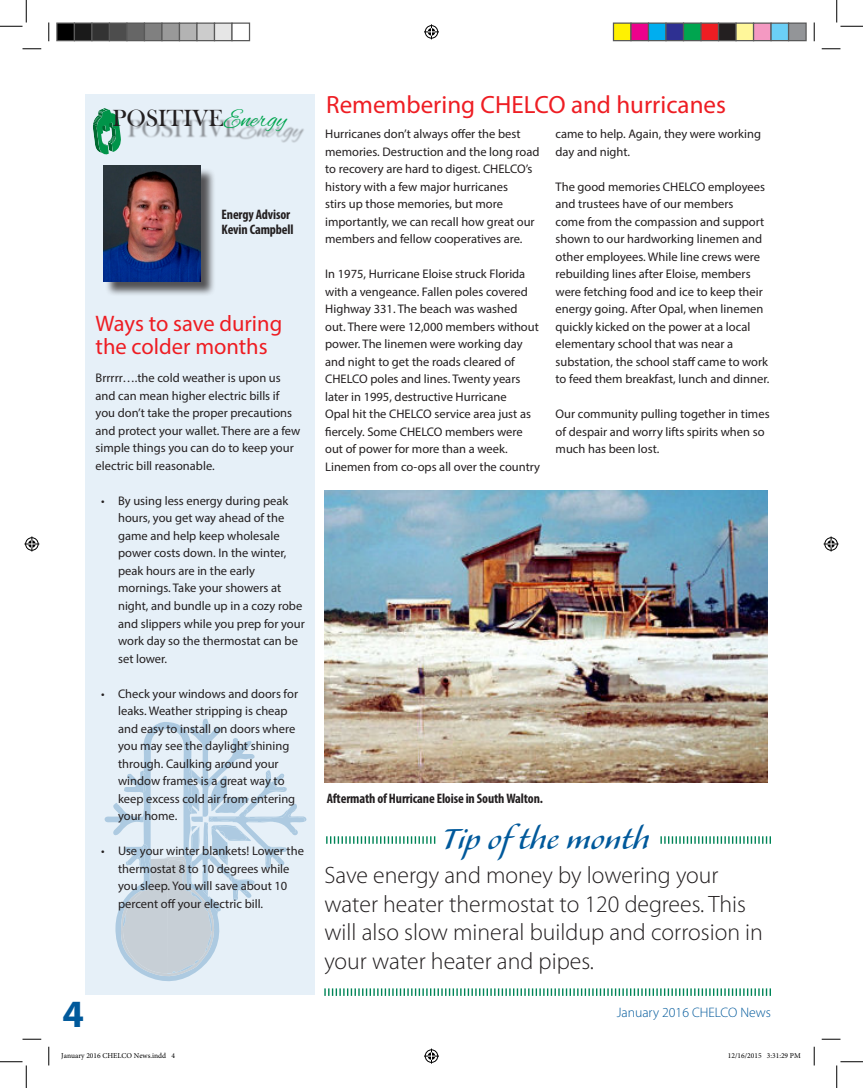
<style>
.page{position:relative;width:863px;height:1088px;background:#fff}
.page>*{position:absolute;margin:0;border:0;box-sizing:border-box;transform-origin:0 0}
.t1{font:700 38.75px "Myriad Pro";color:#00599b}
.body{font:37.5px "Alexa Std";color:#00599b}
.t2{font:25px "Myriad Pro";color:#ee1d23}
.t3{font:24px "Bask Old Face";color:#231f20}
.body-2{font:300 23.75px/28.8px "Myriad Pro";color:#231f20}
.t4{font:22.5px/23.8px "Myriad Pro";color:#ee1d23}
.t5{font:700 condensed 13.75px "Myriad Pro";letter-spacing:-.01em;color:#231f20}
.t6{font:300 13.75px "Myriad Pro";color:#00599b}
.t7{font:12.5px/17.5px "Myriad Pro";color:#231f20}
.t8{font:7.5px "Minion Pro";color:#000}
.s1{font-family:"Alex Brush";font-size:25.38px;color:#00a54f}
</style>
<div class="page">
<div style="left:85px;top:94px;width:230px;height:901px;background:#e6f0f8"></div>
<svg style="left:93px;top:108px;width:28px;height:46px"></svg>
<img style="left:128px;top:118px;width:176px;height:25px">
<div style="left:105px;top:168px;width:111px;height:129px;background:#231f20;opacity:.75"></div>
<img style="left:103px;top:166px;width:97px;height:115px">
<svg style="left:326px;top:836px;width:109px;height:7px"></svg>
<svg style="left:660px;top:836px;width:111px;height:7px"></svg>
<svg style="left:324px;top:988px;width:447px;height:7px"></svg>
<img style="left:325px;top:490px;width:442px;height:293px">
<svg style="left:105px;top:718px;width:202px;height:263px"></svg>
<svg style="left:22px;top:48px;width:19px;height:2px"></svg>
<svg style="left:821px;top:48px;width:19px;height:2px"></svg>
<svg style="left:22px;top:1038px;width:19px;height:2px"></svg>
<svg style="left:821px;top:1038px;width:19px;height:2px"></svg>
<svg style="left:48px;top:22px;width:2px;height:19px"></svg>
<svg style="left:48px;top:1046px;width:2px;height:19px"></svg>
<svg style="left:813px;top:22px;width:2px;height:19px"></svg>
<svg style="left:813px;top:1046px;width:2px;height:19px"></svg>
<svg style="left:0;top:0;width:27px;height:27px"></svg>
<svg style="left:0;top:1061px;width:27px;height:27px"></svg>
<svg style="left:836px;top:0;width:26px;height:27px"></svg>
<svg style="left:836px;top:1061px;width:26px;height:27px"></svg>
<svg style="left:424px;top:24px;width:15px;height:15px"></svg>
<svg style="left:424px;top:1048px;width:15px;height:15px"></svg>
<svg style="left:24px;top:536px;width:15px;height:15px"></svg>
<svg style="left:823px;top:536px;width:15px;height:15px"></svg>
<div style="left:57px;top:23px;width:17px;height:18px;background:#000"></div>
<div style="left:56px;top:22px;width:19px;height:19px;border:1px solid #595959"></div>
<div style="left:74px;top:23px;width:18px;height:18px;background:#1a1a1a"></div>
<div style="left:74px;top:22px;width:18px;height:19px;border:1px solid #595959"></div>
<div style="left:92px;top:23px;width:17px;height:18px;background:#333"></div>
<div style="left:91px;top:22px;width:19px;height:19px;border:1px solid #595959"></div>
<div style="left:109px;top:23px;width:18px;height:18px;background:#4d4d4d"></div>
<div style="left:109px;top:22px;width:19px;height:19px;border:1px solid #595959"></div>
<div style="left:127px;top:23px;width:17px;height:18px;background:#666"></div>
<div style="left:126px;top:22px;width:19px;height:19px;border:1px solid #595959"></div>
<div style="left:144px;top:23px;width:18px;height:18px;background:#808080"></div>
<div style="left:144px;top:22px;width:18px;height:19px;border:1px solid #595959"></div>
<div style="left:162px;top:23px;width:17px;height:18px;background:#999"></div>
<div style="left:161px;top:22px;width:19px;height:19px;border:1px solid #595959"></div>
<div style="left:179px;top:23px;width:18px;height:18px;background:#b3b3b3"></div>
<div style="left:179px;top:22px;width:19px;height:19px;border:1px solid #595959"></div>
<div style="left:197px;top:23px;width:17px;height:18px;background:#ccc"></div>
<div style="left:196px;top:22px;width:19px;height:19px;border:1px solid #595959"></div>
<div style="left:214px;top:23px;width:18px;height:18px;background:#e6e6e6"></div>
<div style="left:214px;top:22px;width:18px;height:19px;border:1px solid #595959"></div>
<div style="left:231px;top:22px;width:19px;height:19px;border:1px solid #595959"></div>
<div style="left:613px;top:23px;width:18px;height:18px;background:#fff101"></div>
<div style="left:612px;top:22px;width:19px;height:19px;border:1px solid #595959"></div>
<div style="left:631px;top:23px;width:17px;height:18px;background:#ed028c"></div>
<div style="left:630px;top:22px;width:19px;height:19px;border:1px solid #595959"></div>
<div style="left:648px;top:23px;width:18px;height:18px;background:#00aeef"></div>
<div style="left:648px;top:22px;width:18px;height:19px;border:1px solid #595959"></div>
<div style="left:666px;top:23px;width:17px;height:18px;background:#2e3092"></div>
<div style="left:665px;top:22px;width:19px;height:19px;border:1px solid #595959"></div>
<div style="left:683px;top:23px;width:18px;height:18px;background:#00a54f"></div>
<div style="left:682px;top:22px;width:19px;height:19px;border:1px solid #595959"></div>
<div style="left:701px;top:23px;width:17px;height:18px;background:#ee1d23"></div>
<div style="left:700px;top:22px;width:19px;height:19px;border:1px solid #595959"></div>
<div style="left:718px;top:23px;width:18px;height:18px;background:#231f20"></div>
<div style="left:718px;top:22px;width:18px;height:19px;border:1px solid #595959"></div>
<div style="left:736px;top:23px;width:17px;height:18px;background:#fff79a"></div>
<div style="left:735px;top:22px;width:19px;height:19px;border:1px solid #595959"></div>
<div style="left:753px;top:23px;width:18px;height:18px;background:#f499c2"></div>
<div style="left:752px;top:22px;width:19px;height:19px;border:1px solid #595959"></div>
<div style="left:771px;top:23px;width:17px;height:18px;background:#6bcff6"></div>
<div style="left:770px;top:22px;width:19px;height:19px;border:1px solid #595959"></div>
<div style="left:788px;top:23px;width:18px;height:18px;background:#939598"></div>
<div style="left:788px;top:22px;width:18px;height:19px;border:1px solid #595959"></div>
<p class="t3" style="left:112px;top:105px;width:176px">POSITIVE<span class="s1">Energy</span></p>
<p class="t5" style="left:221px;top:205px;width:70px">Energy Advisor</p>
<p class="t5" style="left:221px;top:220px;width:74px">Kevin Campbell</p>
<p class="t4" style="left:96px;top:311px;width:188px">Ways to save during the colder months</p>
<p class="t7" style="left:96px;top:369px;width:206px">Brrrrr….the cold weather is upon us and can mean higher electric bills if you don’t take the proper precautions and protect your wallet. There are a few simple things you can do to keep your electric bill reasonable.</p>
<p class="t7" style="left:118px;top:492px;width:188px;text-indent:-17px">• By using less energy during peak hours, you get way ahead of the game and help keep wholesale power costs down. In the winter, peak hours are in the early mornings. Take your showers at night, and bundle up in a cozy robe and slippers while you prep for your work day so the thermostat can be set lower.</p>
<p class="t7" style="left:118px;top:684px;width:181px;text-indent:-17px">• Check your windows and doors for leaks. Weather stripping is cheap and easy to install on doors where you may see the daylight shining through. Caulking around your window frames is a great way to keep excess cold air from entering your home.</p>
<p class="t7" style="left:118px;top:842px;width:187px;text-indent:-17px">• Use your winter blankets! Lower the thermostat 8 to 10 degrees while you sleep. You will save about 10 percent off your electric bill.</p>
<p class="t2" style="left:326px;top:89px;width:401px">Remembering CHELCO and hurricanes</p>
<p class="t7" style="left:325px;top:125px;width:216px">Hurricanes don’t always offer the best memories. Destruction and the long road to recovery are hard to digest. CHELCO’s history with a few major hurricanes<br>stirs up those memories, but more importantly, we can recall how great our members and fellow cooperatives are.</p>
<p class="t7" style="left:325px;top:265px;width:216px">In 1975, Hurricane Eloise struck Florida with a vengeance. Fallen poles covered Highway 331. The beach was washed out. There were 12,000 members without power. The linemen were working day and night to get the roads cleared of CHELCO poles and lines. Twenty years later in 1995, destructive Hurricane<br>Opal hit the CHELCO service area just as fiercely. Some CHELCO members were out of power for more than a week.<br>Linemen from co-ops all over the country</p>
<p class="t7" style="left:555px;top:125px;width:207px">came to help. Again, they were working day and night.</p>
<p class="t7" style="left:555px;top:177px;width:215px">The good memories CHELCO employees and trustees have of our members<br>come from the compassion and support shown to our hardworking linemen and other employees. While line crews were rebuilding lines after Eloise, members were fetching food and ice to keep their energy going. After Opal, when linemen quickly kicked on the power at a local elementary school that was near a substation, the school staff came to work to feed them breakfast, lunch and dinner.</p>
<p class="t7" style="left:555px;top:405px;width:215px">Our community pulling together in times of despair and worry lifts spirits when so much has been lost.</p>
<p class="t5" style="left:327px;top:790px;width:218px">Aftermath of Hurricane Eloise in South Walton.</p>
<p class="body" style="left:441px;top:821px;width:210px">Tip of the month</p>
<p class="body-2" style="left:324px;top:861px;width:440px">Save energy and money by lowering your water heater thermostat to 120 degrees. This will also slow mineral buildup and corrosion in your water heater and pipes.</p>
<h1 class="t1" style="left:62px;top:988px;width:23px">4</h1>
<p class="t6" style="left:616px;top:1005px;width:156px">January 2016 CHELCO News</p>
<p class="t8" style="left:61px;top:1050px;width:115px">January 2016 CHELCO News.indd 4</p>
<p class="t8" style="left:728px;top:1050px;width:74px">12/16/2015 3:31:29 PM</p>
</div>
